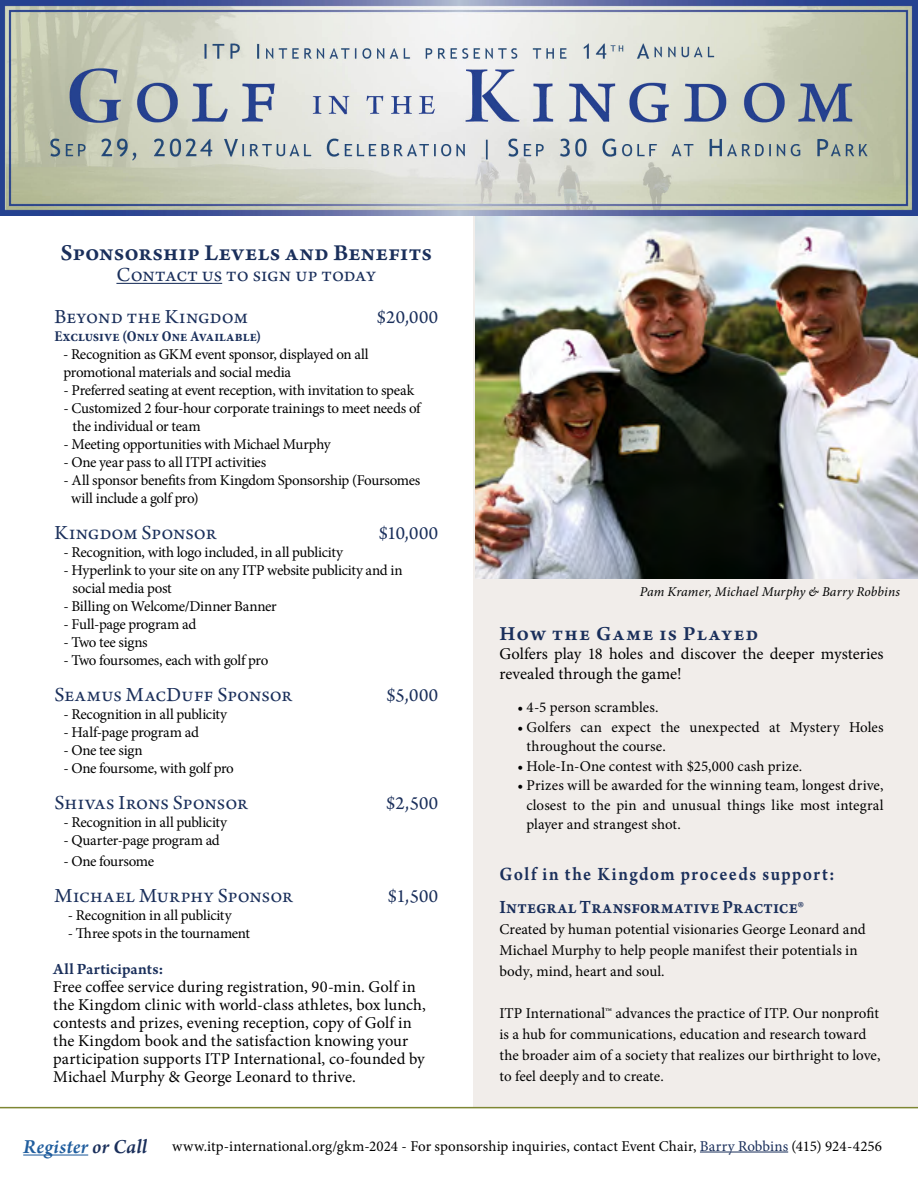
<style>
.page{position:relative;width:918px;height:1188px;background:#fff}
.page>*{position:absolute;margin:0;border:0;box-sizing:border-box;transform-origin:0 0}
.t1{font:24px "Arno Pro Smbd Sm Text";letter-spacing:.02em;color:#1a2f5b}
.t2{font:21px/42px "Arno Pro";letter-spacing:.005em;color:#1a2f5b}
.t3{font:21px "Arno Pro Smbd Sm Text";letter-spacing:.07em;color:#1a2f5b}
.t4{font:19.8px/33px "Arno Pro Smbd Sm Text";letter-spacing:.015em;color:#1a2f5b;scale:.91 1}
.t5{font:19.5px "Arno Pro";letter-spacing:.025em;color:#1a2f5b}
.t6{font:16.5px/18px "Minion Pro";color:#000}
.t7{font:16.5px "Arno Pro Smbd Sm Text";color:#1a2f5b}
.t8{font:15px/21px "Minion Pro";letter-spacing:-.005em;color:#000}
.t9{font:15px "Minion Pro";letter-spacing:-.025em;color:#000}
.t10{font:15px "Minion Pro";letter-spacing:-.03em;color:#000}
.t11{font:700 condensed 15px "Minion Pro";letter-spacing:.005em;color:#1a2f5b}
.t12{font:italic 13.5px "Minion Pro";letter-spacing:.01em;color:#000101}
.s1{font-size:18px}
.s2{font-family:"Arno Pro";font-weight:600;font-style:italic;font-size:21px;color:#215e9e}
.s3{font-family:"Arno Pro";font-weight:600;font-style:italic;font-size:21px;color:#1a2f5b}
.s4{color:#1a2f5b}
</style>
<div class="page">
<div style="left:474px;top:152px;width:444px;height:955px;background:#f1edea"></div>
<hr style="left:116px;top:283px;width:106px;height:1px;background:#1a2f5b">
<hr style="left:23px;top:1155px;width:65px;height:1px;background:#215e9e">
<hr style="left:0;top:1107px;width:918px;height:1px;background:#7e8733">
<hr style="left:700px;top:1152px;width:88px;height:1px;background:#1a2f5b">
<img style="left:0;top:0;width:918px;height:216px">
<img style="left:475px;top:216px;width:443px;height:363px">
<h1 class="t1" style="left:61px;top:239px;width:373px">Sponsorship Levels and Benefits</h1>
<h2 class="t2" style="left:54px;top:255px;width:323px;text-indent:62px">Contact us to sign up today<br>Beyond the Kingdom</h2>
<h3 class="t5" style="left:377px;top:306px;width:63px">$20,000</h3>
<p class="t11" style="left:54px;top:326px;width:208px">Exclusive (Only One Available)</p>
<p class="t8" style="left:63px;top:346px;width:307px;line-height:18px">- Recognition as GKM event sponsor, displayed on all promotional materials and social media</p>
<p class="t8" style="left:64px;top:380px;width:352px">- Preferred seating at event reception, with invitation to speak</p>
<p class="t8" style="left:73px;top:400px;width:350px;line-height:18px;text-indent:-9px">- Customized 2 four-hour corporate trainings to meet needs of the individual or team</p>
<p class="t8" style="left:64px;top:434px;width:269px">- Meeting opportunities with Michael Murphy</p>
<p class="t8" style="left:64px;top:452px;width:204px">- One year pass to all ITPI activities</p>
<p class="t8" style="left:71px;top:472px;width:351px;line-height:18px;text-indent:-7px">- All sponsor benefits from Kingdom Sponsorship (Foursomes will include a golf pro)</p>
<h2 class="t2" style="left:54px;top:513px;width:163px">Kingdom Sponsor</h2>
<h3 class="t5" style="left:379px;top:522px;width:61px">$10,000</h3>
<p class="t9" style="left:64px;top:542px;width:281px">- Recognition, with logo included, in all publicity</p>
<p class="t8" style="left:73px;top:562px;width:332px;line-height:18px;text-indent:-9px">- Hyperlink to your site on any ITP website publicity and in social media post</p>
<p class="t9" style="left:64px;top:596px;width:215px">- Billing on Welcome/Dinner Banner</p>
<p class="t9" style="left:64px;top:614px;width:134px">- Full-page program ad</p>
<p class="t9" style="left:64px;top:632px;width:86px">- Two tee signs</p>
<p class="t10" style="left:64px;top:650px;width:206px">- Two foursomes, each with golf pro</p>
<h2 class="t2" style="left:54px;top:675px;width:239px">Seamus MacDuff Sponsor</h2>
<h3 class="t5" style="left:387px;top:684px;width:53px">$5,000</h3>
<p class="t8" style="left:64px;top:704px;width:165px">- Recognition in all publicity</p>
<p class="t9" style="left:64px;top:722px;width:137px">- Half-page program ad</p>
<p class="t8" style="left:64px;top:740px;width:81px">- One tee sign</p>
<p class="t10" style="left:64px;top:758px;width:172px">- One foursome, with golf pro</p>
<h2 class="t2" style="left:54px;top:783px;width:195px">Shivas Irons Sponsor</h2>
<h3 class="t5" style="left:386px;top:792px;width:53px">$2,500</h3>
<p class="t8" style="left:64px;top:812px;width:165px">- Recognition in all publicity</p>
<p class="t8" style="left:64px;top:830px;width:158px">- Quarter-page program ad</p>
<p class="t10" style="left:64px;top:851px;width:92px">- One foursome</p>
<h2 class="t2" style="left:54px;top:876px;width:240px">Michael Murphy Sponsor</h2>
<h3 class="t5" style="left:388px;top:885px;width:52px">$1,500</h3>
<p class="t8" style="left:68px;top:905px;width:165px">- Recognition in all publicity</p>
<p class="t8" style="left:68px;top:923px;width:184px">- Three spots in the tournament</p>
<p class="t7" style="left:53px;top:960px;width:112px">All Participants:</p>
<p class="t6" style="left:53px;top:978px;width:374px">Free coffee service during registration, 90-min. Golf in the Kingdom clinic with world-class athletes, box lunch, contests and prizes, evening reception, copy of Golf in the Kingdom book and the satisfaction knowing your participation supports ITP International, co-founded by Michael Murphy &amp; George Leonard to thrive.</p>
<p class="t12" style="left:640px;top:583px;width:262px">Pam Kramer, Michael Murphy &amp; Barry Robbins</p>
<h2 class="t3" style="left:500px;top:621px;width:260px">How the Game is Played</h2>
<p class="t6" style="left:500px;top:644px;width:386px;line-height:19.8px">Golfers play 18 holes and discover the deeper mysteries revealed through the game!</p>
<p class="t8" style="left:518px;top:697px;width:142px">• 4-5 person scrambles.</p>
<p class="t8" style="left:526px;top:717px;width:359px;line-height:19.5px;text-indent:-9px">• Golfers can expect the unexpected at Mystery Holes throughout the course.</p>
<p class="t8" style="left:518px;top:755px;width:286px">• Hole-In-One contest with $25,000 cash prize.</p>
<p class="t8" style="left:526px;top:776px;width:359px;line-height:19.5px;text-align:justify;text-indent:-9px">• Prizes will be awarded for the winning team, longest drive, closest to the pin and unusual things like most integral player and strangest shot.</p>
<h3 class="t4" style="left:500px;top:858px;width:370px">Golf in the Kingdom proceeds support:<br>Integral Transformative Practice<span class="s1">®</span></h3>
<p class="t8" style="left:500px;top:918px;width:368px">Created by human potential visionaries George Leonard and<br>Michael Murphy to help people manifest their potentials in body, mind, heart and soul.</p>
<p class="t8" style="left:500px;top:1002px;width:383px">ITP International™ advances the practice of ITP. Our nonprofit is a hub for communications, education and research toward the broader aim of a society that realizes our birthright to love, to feel deeply and to create.</p>
<p class="t8" style="left:23px;top:1135px;width:860px"><span class="s2">Register</span> <span class="s3">or Call</span> www.itp-international.org/gkm-2024 - For sponsorship inquiries, contact Event Chair, <span class="s4">Barry Robbins</span> (415) 924-4256</p>
</div>
